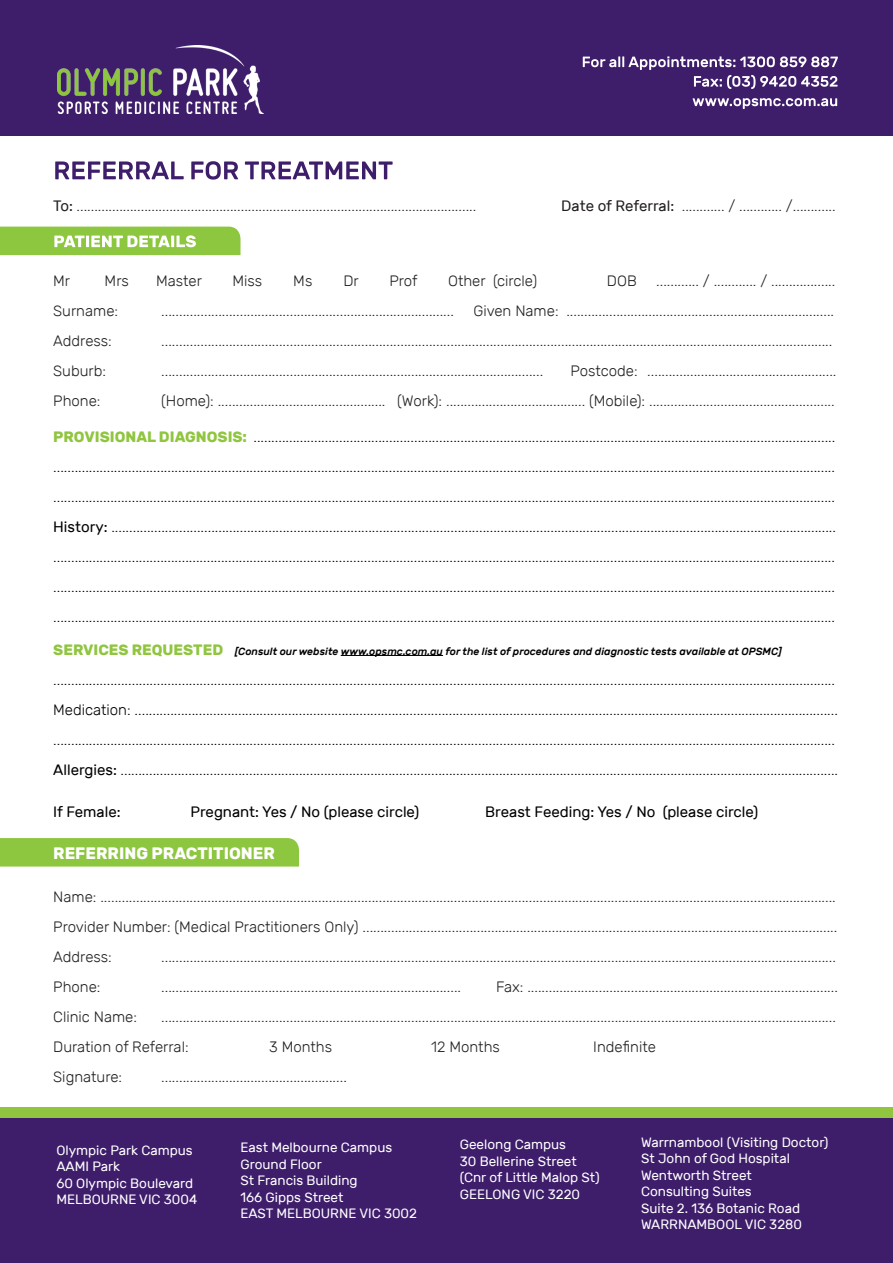
<style>
.page{position:relative;width:893px;height:1263px;background:#fff}
.page>*{position:absolute;margin:0;border:0;box-sizing:border-box;transform-origin:0 0}
.t1{font:700 16.5px "Rubik";color:#fff}
.t2{font:300 15px/30px "Rubik";color:#000;text-align:justify}
.t3{font:300 15px "Rubik";color:#231f20}
.t4{font:15px "Rubik";color:#000}
.t5{font:13.5px "Rubik";color:#fff}
.t6{font:italic 500 10.5px "Rubik";color:#000}
.s1{font-weight:400}
.s2{font-weight:700;color:#90c53f}
.s3{font-weight:700;font-style:normal;font-size:15px;color:#90c53f}
</style>
<div class="page">
<div style="left:0;top:838px;width:299px;height:28px;background:#8dc63f"></div>
<div style="left:0;top:0;width:893px;height:135px;background:#3e1d6b"></div>
<hr style="left:341px;top:655px;width:102px;height:1px;background:#000">
<img style="left:57px;top:46px;width:206px;height:67px">
<svg style="left:55px;top:161px;width:338px;height:19px"></svg>
<svg style="left:0;top:227px;width:240px;height:28px;background:#9ccd59"></svg>
<div style="left:0;top:1108px;width:893px;height:134px;background:#90c53f"></div>
<div style="left:0;top:1119px;width:893px;height:144px;background:#3e1d6b"></div>
<svg style="left:693px;top:98px;width:144px;height:11px"></svg>
<svg style="left:583px;top:56px;width:255px;height:33px"></svg>
<p class="t3" style="left:53px;top:197px;width:425px"><span class="s1">To:</span> ................................................................................................................</p>
<p class="t3" style="left:561px;top:197px;width:276px"><span class="s1">Date of Referral:</span> ............ / ............ /............</p>
<p class="t3" style="left:53px;top:272px;width:18px">Mr</p>
<p class="t3" style="left:105px;top:272px;width:26px">Mrs</p>
<p class="t3" style="left:156px;top:272px;width:47px">Master</p>
<p class="t3" style="left:233px;top:272px;width:31px">Miss</p>
<p class="t3" style="left:293px;top:272px;width:21px">Ms</p>
<p class="t3" style="left:343px;top:272px;width:17px">Dr</p>
<p class="t3" style="left:389px;top:272px;width:30px">Prof</p>
<p class="t3" style="left:448px;top:272px;width:91px">Other (circle)</p>
<p class="t3" style="left:607px;top:272px;width:31px">DOB</p>
<p class="t3" style="left:656px;top:272px;width:181px">............ / ............ / ..................</p>
<p class="t3" style="left:53px;top:302px;width:66px">Surname:</p>
<p class="t3" style="left:161px;top:302px;width:294px">..................................................................................</p>
<p class="t3" style="left:473px;top:302px;width:362px">Given Name: ...........................................................................</p>
<p class="t3" style="left:53px;top:332px;width:60px">Address:</p>
<p class="t3" style="left:161px;top:332px;width:673px">............................................................................................................................................................................................</p>
<p class="t3" style="left:53px;top:362px;width:54px">Suburb:</p>
<p class="t3" style="left:161px;top:362px;width:383px">...........................................................................................................</p>
<p class="t3" style="left:570px;top:362px;width:268px">Postcode: .....................................................</p>
<p class="t3" style="left:53px;top:392px;width:49px">Phone:</p>
<p class="t3" style="left:161px;top:392px;width:675px">(Home): ............................................... (Work): ....................................... (Mobile): ....................................................</p>
<p class="t2" style="left:53px;top:421px;width:784px"><span class="s2">PROVISIONAL DIAGNOSIS:</span> ...................................................................................................................................................................</p>
<p class="t2" style="left:53px;top:451px;width:783px">...........................................................................................................................................................................................................................</p>
<p class="t2" style="left:53px;top:481px;width:783px">...........................................................................................................................................................................................................................</p>
<p class="t2" style="left:53px;top:511px;width:784px"><span class="s1">History:</span> ........................................................................................................................................................................................................... ........................................................................................................................................................................................................................... ........................................................................................................................................................................................................................... ...........................................................................................................................................................................................................................</p>
<p class="t6" style="left:53px;top:645px;width:730px"><span class="s3">SERVICES REQUESTED</span> [Consult our website www.opsmc.com.au for the list of procedures and diagnostic tests available at OPSMC]</p>
<p class="t2" style="left:53px;top:664px;width:783px">...........................................................................................................................................................................................................................</p>
<p class="t2" style="left:53px;top:694px;width:786px">Medication: ..................................................................................................................................................................................................... ...........................................................................................................................................................................................................................</p>
<p class="t2" style="left:53px;top:754px;width:786px"><span class="s1">Allergies:</span> .........................................................................................................................................................................................................</p>
<p class="t4" style="left:53px;top:803px;width:69px">If Female:</p>
<p class="t4" style="left:191px;top:803px;width:230px">Pregnant: Yes / No (please circle)</p>
<p class="t4" style="left:485px;top:803px;width:274px">Breast Feeding: Yes / No (please circle)</p>
<p class="t1" style="left:53px;top:843px;width:223px">REFERRING PRACTITIONER</p>
<p class="t3" style="left:53px;top:889px;width:784px">Name: ..............................................................................................................................................................................................................</p>
<p class="t3" style="left:53px;top:919px;width:786px">Provider Number: (Medical Practitioners Only) .....................................................................................................................................</p>
<p class="t3" style="left:53px;top:949px;width:60px">Address:</p>
<p class="t3" style="left:161px;top:949px;width:676px">.............................................................................................................................................................................................</p>
<p class="t3" style="left:53px;top:979px;width:49px">Phone:</p>
<p class="t3" style="left:161px;top:979px;width:301px">....................................................................................</p>
<p class="t3" style="left:496px;top:979px;width:343px">Fax: .......................................................................................</p>
<p class="t3" style="left:53px;top:1009px;width:85px">Clinic Name:</p>
<p class="t3" style="left:161px;top:1009px;width:676px">.............................................................................................................................................................................................</p>
<p class="t3" style="left:53px;top:1039px;width:137px">Duration of Referral:</p>
<p class="t3" style="left:269px;top:1039px;width:64px">3 Months</p>
<p class="t3" style="left:431px;top:1039px;width:70px">12 Months</p>
<p class="t3" style="left:593px;top:1039px;width:64px">Indefinite</p>
<p class="t3" style="left:53px;top:1069px;width:70px">Signature:</p>
<p class="t3" style="left:161px;top:1069px;width:187px">....................................................</p>
<p class="t5" style="left:56px;top:1143px;width:138px">Olympic Park Campus</p>
<p class="t5" style="left:56px;top:1159px;width:65px">AAMI Park</p>
<p class="t5" style="left:56px;top:1176px;width:138px">60 Olympic Boulevard</p>
<p class="t5" style="left:56px;top:1192px;width:142px">MELBOURNE VIC 3004</p>
<p class="t5" style="left:240px;top:1140px;width:153px">East Melbourne Campus</p>
<p class="t5" style="left:240px;top:1156px;width:83px">Ground Floor</p>
<p class="t5" style="left:240px;top:1173px;width:119px">St Francis Building</p>
<p class="t5" style="left:240px;top:1189px;width:104px">166 Gipps Street</p>
<p class="t5" style="left:240px;top:1206px;width:178px">EAST MELBOURNE VIC 3002</p>
<p class="t5" style="left:460px;top:1137px;width:108px">Geelong Campus</p>
<p class="t5" style="left:460px;top:1154px;width:118px">30 Bellerine Street</p>
<p class="t5" style="left:460px;top:1170px;width:141px">(Cnr of Little Malop St)</p>
<p class="t5" style="left:460px;top:1187px;width:122px">GEELONG VIC 3220</p>
<p class="t5" style="left:641px;top:1134px;width:189px">Warrnambool (Visiting Doctor)</p>
<p class="t5" style="left:641px;top:1151px;width:150px">St John of God Hospital</p>
<p class="t5" style="left:641px;top:1167px;width:112px">Wentworth Street</p>
<p class="t5" style="left:641px;top:1184px;width:112px">Consulting Suites</p>
<p class="t5" style="left:641px;top:1200px;width:161px">Suite 2. 136 Botanic Road</p>
<p class="t5" style="left:641px;top:1217px;width:162px">WARRNAMBOOL VIC 3280</p>
</div>
